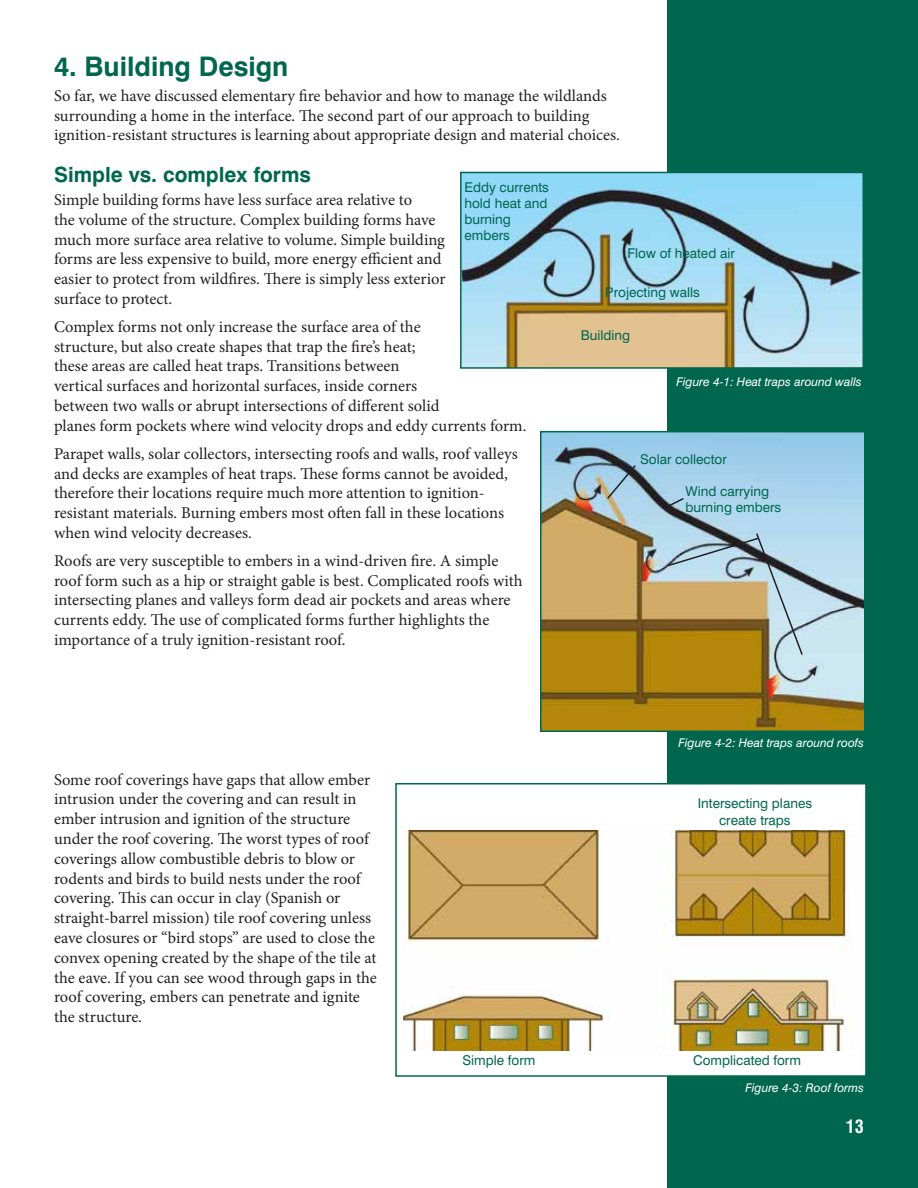
<style>
.page{position:relative;width:918px;height:1188px;background:#fff}
.page>*{position:absolute;margin:0;border:0;box-sizing:border-box;transform-origin:0 0}
.t1{font:700 27px "Swiss 721 BT";color:#00674e}
.t2{font:700 21px "Swiss 721 BT";color:#00674e}
.t3{font:700 condensed 18px "Swiss 721 BT";color:#fff}
.t4{font:16.5px/19.8px "Minion Pro";color:#231f20}
.t5{font:13.5px/16.2px "Swiss 721 BT";color:#00674e}
.t6{font:italic 12px "Swiss 721 BT";color:#fff}
</style>
<div class="page">
<div style="left:667px;top:0;width:251px;height:1188px;background:#00674e"></div>
<img style="left:463px;top:175px;width:398px;height:191px">
<div style="left:460px;top:172px;width:404px;height:197px;border:2px solid #00674e"></div>
<img style="left:543px;top:434px;width:320px;height:295px">
<div style="left:540px;top:431px;width:326px;height:301px;border:2px solid #00674e"></div>
<svg style="left:606px;top:464px;width:31px;height:37px"></svg>
<svg style="left:664px;top:497px;width:21px;height:12px"></svg>
<svg style="left:666px;top:532px;width:138px;height:125px;background:#aeaa8d"></svg>
<div style="left:395px;top:783px;width:472px;height:294px;background:#fff;border:2px solid #00674e"></div>
<img style="left:404px;top:831px;width:448px;height:220px">
<h1 class="t1" style="left:54px;top:50px;width:236px">4. Building Design</h1>
<p class="t4" style="left:54px;top:86px;width:567px">So far, we have discussed elementary fire behavior and how to manage the wildlands surrounding a home in the interface. The second part of our approach to building ignition-resistant structures is learning about appropriate design and material choices.</p>
<p class="t2" style="left:54px;top:162px;width:258px">Simple vs. complex forms</p>
<p class="t4" style="left:54px;top:190px;width:393px">Simple building forms have less surface area relative to<br>the volume of the structure. Complex building forms have much more surface area relative to volume. Simple building forms are less expensive to build, more energy efficient and easier to protect from wildfires. There is simply less exterior surface to protect.</p>
<p class="t4" style="left:54px;top:317px;width:474px">Complex forms not only increase the surface area of the<br>structure, but also create shapes that trap the fire’s heat;<br>these areas are called heat traps. Transitions between<br>vertical surfaces and horizontal surfaces, inside corners<br>between two walls or abrupt intersections of different solid<br>planes form pockets where wind velocity drops and eddy currents form.</p>
<p class="t4" style="left:54px;top:444px;width:465px">Parapet walls, solar collectors, intersecting roofs and walls, roof valleys and decks are examples of heat traps. These forms cannot be avoided, therefore their locations require much more attention to ignition&shy;resistant materials. Burning embers most often fall in these locations when wind velocity decreases.</p>
<p class="t4" style="left:54px;top:551px;width:470px">Roofs are very susceptible to embers in a wind-driven fire. A simple roof form such as a hip or straight gable is best. Complicated roofs with intersecting planes and valleys form dead air pockets and areas where currents eddy. The use of complicated forms further highlights the importance of a truly ignition-resistant roof.</p>
<p class="t5" style="left:464px;top:179px;width:86px">Eddy currents hold heat and burning embers</p>
<p class="t5" style="left:627px;top:245px;width:109px">Flow of heated air</p>
<p class="t5" style="left:605px;top:284px;width:96px">Projecting walls</p>
<p class="t5" style="left:581px;top:327px;width:51px">Building</p>
<p class="t6" style="left:676px;top:375px;width:187px">Figure 4-1: Heat traps around walls</p>
<p class="t5" style="left:640px;top:451px;width:88px">Solar collector</p>
<p class="t5" style="left:685px;top:483px;width:97px">Wind carrying burning embers</p>
<p class="t4" style="left:54px;top:769px;width:324px">Some roof coverings have gaps that allow ember intrusion under the covering and can result in ember intrusion and ignition of the structure under the roof covering. The worst types of roof coverings allow combustible debris to blow or rodents and birds to build nests under the roof covering. This can occur in clay (Spanish or straight-barrel mission) tile roof covering unless eave closures or “bird stops” are used to close the convex opening created by the shape of the tile at the eave. If you can see wood through gaps in the roof covering, embers can penetrate and ignite the structure.</p>
<p class="t6" style="left:678px;top:735px;width:187px">Figure 4-2: Heat traps around roofs</p>
<p class="t5" style="left:698px;top:795px;width:116px;text-align:center">Intersecting planes create traps</p>
<p class="t5" style="left:462px;top:1052px;width:74px">Simple form</p>
<p class="t5" style="left:693px;top:1052px;width:109px">Complicated form</p>
<p class="t6" style="left:745px;top:1081px;width:120px">Figure 4-3: Roof forms</p>
<p class="t3" style="left:846px;top:1116px;width:19px">13</p>
</div>
